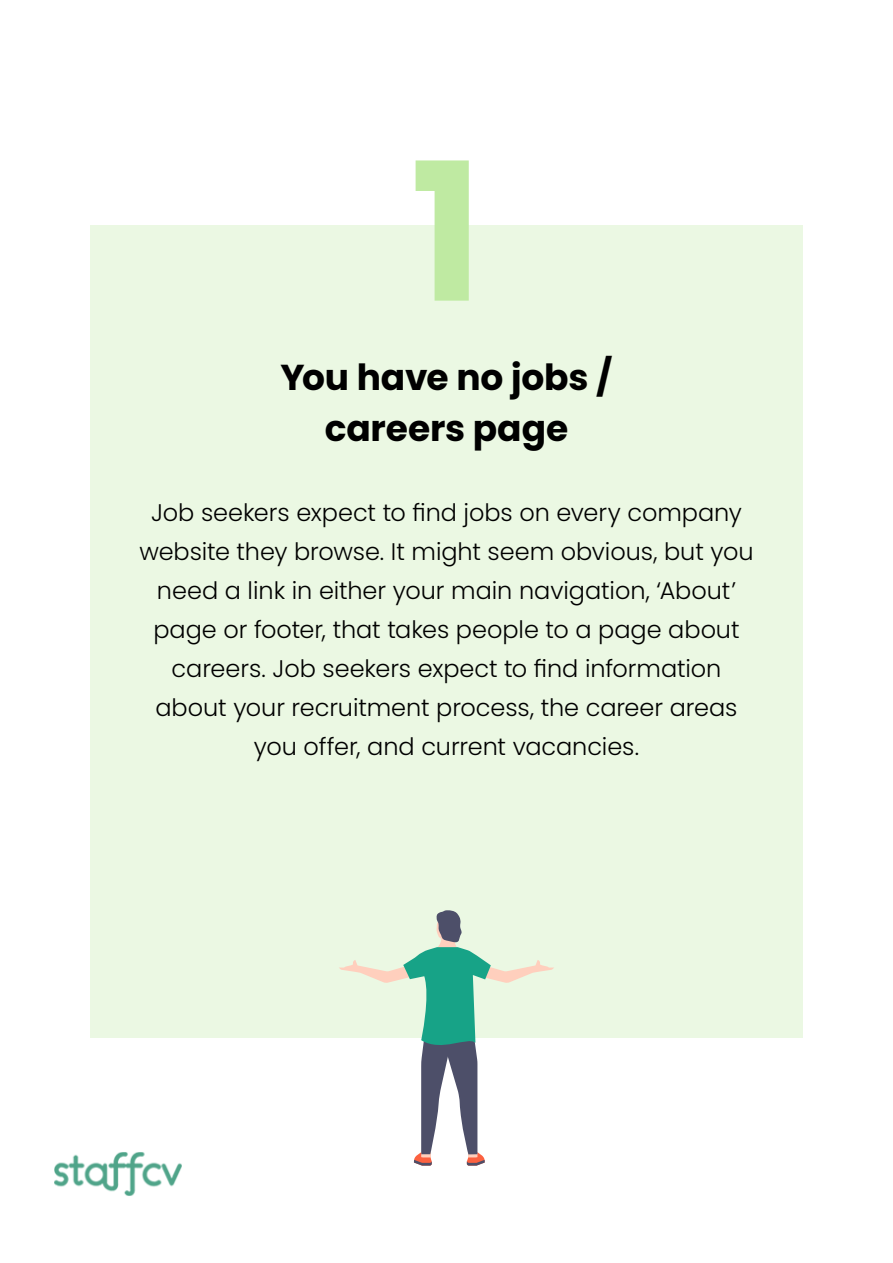
<style>
.page{position:relative;width:893px;height:1263px;background:#fff}
.page>*{position:absolute;margin:0;border:0;box-sizing:border-box;transform-origin:0 0}
.t1{font:700 192px "Poppins";color:#bfeaa2}
.t2{font:700 36px/51px "Poppins";letter-spacing:-.005em;color:#000;text-align:center}
.t3{font:300 24px/39px "Poppins";letter-spacing:-.005em;color:#000;text-align:center}
</style>
<div class="page">
<div style="left:90px;top:225px;width:713px;height:813px;background:#ebf8e3"></div>
<svg style="left:339px;top:910px;width:215px;height:255px"></svg>
<img style="left:54px;top:1152px;width:128px;height:44px">
<h1 class="t1" style="left:410px;top:122px;width:74px">1</h1>
<h2 class="t2" style="left:281px;top:352px;width:333px">You have no jobs / careers page</h2>
<p class="t3" style="left:139px;top:493px;width:616px">Job seekers expect to find jobs on every company website they browse. It might seem obvious, but you need a link in either your main navigation, ‘About’ page or footer, that takes people to a page about careers. Job seekers expect to find information about your recruitment process, the career areas you offer, and current vacancies.</p>
</div>
